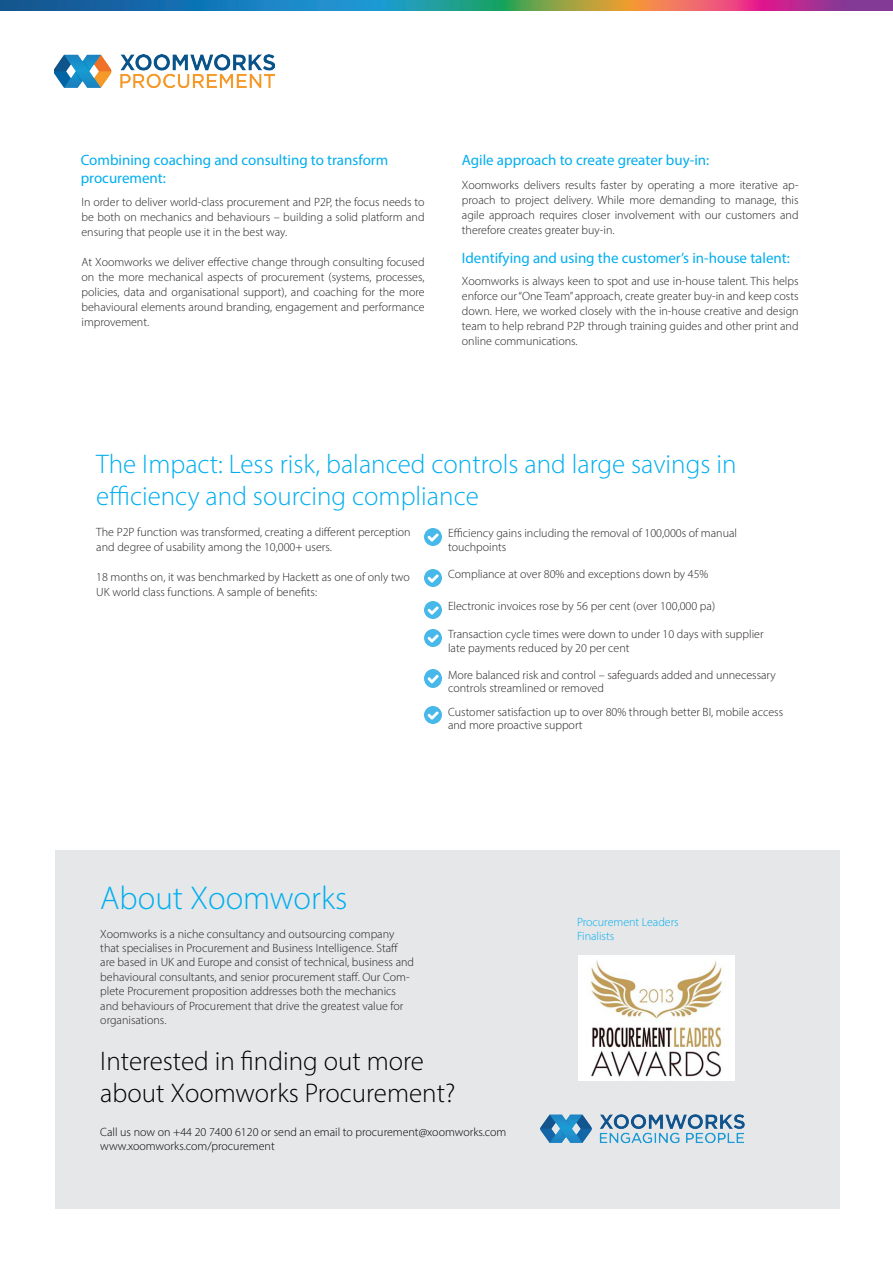
<style>
.page{position:relative;width:893px;height:1263px;background:#fff}
.page>*{position:absolute;margin:0;border:0;box-sizing:border-box;transform-origin:0 0}
.t1{font:300 33px "Myriad Pro";color:#00aeef}
.t2{font:300 27px/32.4px "Myriad Pro";color:#00aeef}
.t3{font:300 27px/32.4px "Myriad Pro";color:#000}
.t4{font:15px "Myriad Pro";color:#00aeef}
.t5{font:300 12px/15px "Myriad Pro";color:#231f20}
.t6{font:300 12px/14.4px "Myriad Pro";color:#000}
.t7{font:300 12px "Myriad Pro";color:#00aeef}
</style>
<div class="page">
<div style="left:55px;top:850px;width:785px;height:359px;background:#e6e7e9"></div>
<img style="left:425px;top:528px;width:17px;height:18px">
<img style="left:425px;top:707px;width:17px;height:17px">
<img style="left:425px;top:670px;width:17px;height:17px">
<img style="left:425px;top:629px;width:17px;height:17px">
<img style="left:425px;top:601px;width:17px;height:17px">
<img style="left:425px;top:569px;width:17px;height:17px">
<img style="left:579px;top:955px;width:156px;height:125px">
<img style="left:540px;top:1114px;width:205px;height:29px">
<img style="left:0;top:0;width:893px;height:11px">
<img style="left:54px;top:54px;width:221px;height:34px">
<p class="t4" style="left:81px;top:151px;width:309px">Combining coaching and consulting to transform</p>
<p class="t4" style="left:81px;top:169px;width:87px">procurement:</p>
<p class="t5" style="left:81px;top:194px;width:345px;text-align:justify">In order to deliver world-class procurement and P2P, the focus needs to be both on mechanics and behaviours – building a solid platform and ensuring that people use it in the best way.</p>
<p class="t5" style="left:81px;top:254px;width:345px;text-align:justify">At Xoomworks we deliver effective change through consulting focused on the more mechanical aspects of procurement (systems, processes, policies, data and organisational support), and coaching for the more behavioural elements around branding, engagement and performance improvement.</p>
<p class="t4" style="left:462px;top:150px;width:249px">Agile approach to create greater buy-in:</p>
<p class="t5" style="left:462px;top:177px;width:338px;text-align:justify">Xoomworks delivers results faster by operating a more iterative ap&shy;proach to project delivery. While more demanding to manage, this agile approach requires closer involvement with our customers and therefore creates greater buy-in.</p>
<p class="t4" style="left:462px;top:248px;width:329px">Identifying and using the customer’s in-house talent:</p>
<p class="t5" style="left:462px;top:274px;width:338px;text-align:justify">Xoomworks is always keen to spot and use in-house talent. This helps enforce our “One Team” approach, create greater buy-in and keep costs down. Here, we worked closely with the in-house creative and design team to help rebrand P2P through training guides and other print and online communications.</p>
<p class="t2" style="left:96px;top:447px;width:642px">The Impact: Less risk, balanced controls and large savings in efficiency and sourcing compliance</p>
<p class="t5" style="left:96px;top:524px;width:316px">The P2P function was transformed, creating a different perception and degree of usability among the 10,000+ users.</p>
<p class="t5" style="left:96px;top:569px;width:315px">18 months on, it was benchmarked by Hackett as one of only two<br>UK world class functions. A sample of benefits:</p>
<p class="t5" style="left:448px;top:526px;width:290px;line-height:13.5px">Efficiency gains including the removal of 100,000s of manual touchpoints</p>
<p class="t5" style="left:448px;top:566px;width:262px">Compliance at over 80% and exceptions down by 45%</p>
<p class="t5" style="left:448px;top:598px;width:269px">Electronic invoices rose by 56 per cent (over 100,000 pa)</p>
<p class="t5" style="left:448px;top:627px;width:317px;line-height:13.5px">Transaction cycle times were down to under 10 days with supplier late payments reduced by 20 per cent</p>
<p class="t5" style="left:448px;top:668px;width:329px;line-height:13.5px">More balanced risk and control – safeguards added and unnecessary controls streamlined or removed</p>
<p class="t5" style="left:448px;top:705px;width:337px;line-height:13.5px">Customer satisfaction up to over 80% through better BI, mobile access and more proactive support</p>
<p class="t1" style="left:100px;top:878px;width:249px">About Xoomworks</p>
<p class="t5" style="left:100px;top:926px;width:315px;line-height:14.4px">Xoomworks is a niche consultancy and outsourcing company that specialises in Procurement and Business Intelligence. Staff are based in UK and Europe and consist of technical, business and behavioural consultants, and senior procurement staff. Our Com&shy;plete Procurement proposition addresses both the mechanics and behaviours of Procurement that drive the greatest value for organisations.</p>
<p class="t7" style="left:577px;top:914px;width:103px">Procurement Leaders</p>
<p class="t7" style="left:577px;top:929px;width:39px">Finalists</p>
<p class="t3" style="left:100px;top:1044px;width:356px">Interested in finding out more about Xoomworks Procurement?</p>
<p class="t6" style="left:100px;top:1124px;width:408px">Call us now on +44 20 7400 6120 or send an email to procurement@xoomworks.com www.xoomworks.com/procurement</p>
</div>
